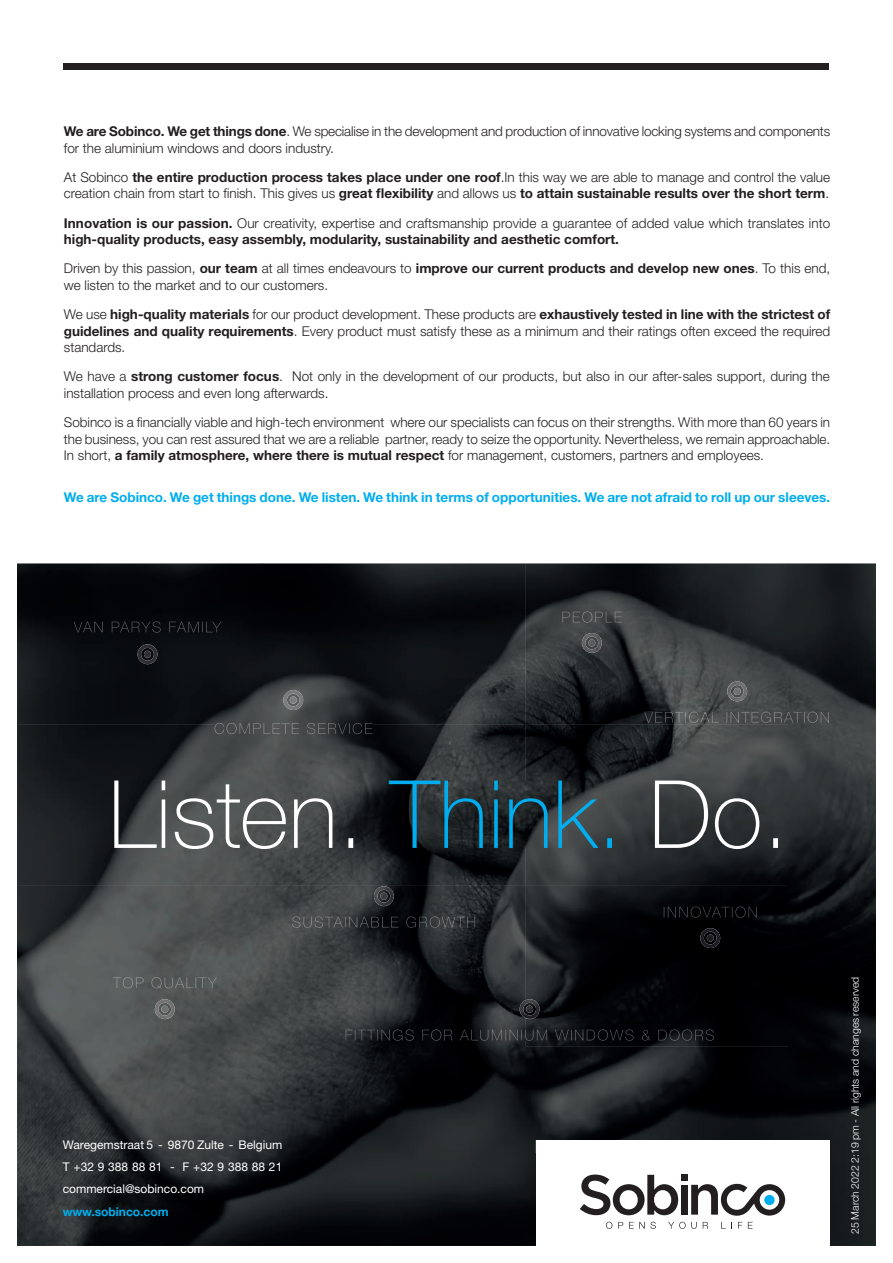
<style>
.page{position:relative;width:893px;height:1263px;background:#fff}
.page>*{position:absolute;margin:0;border:0;box-sizing:border-box;transform-origin:0 0}
.t1{font:300 13.5px/16.5px "Helvetica Neue LT Std";color:#231f20}
.t2{font:700 13.5px/16.5px "Helvetica Neue LT Std";color:#231f20}
.t3{font:700 13.5px "Helvetica Neue LT Std";color:#00aeef}
.t4{font:12px/22.2px "Helvetica Neue LT Std";color:#fff;text-align:justify}
.t5{font:700 12px "Helvetica Neue";color:#00aeef}
.t6{font:300 10.5px "Helvetica Neue LT Std";color:#fff}
.s1{font-weight:700}
.s2{font-weight:300}
</style>
<div class="page">
<img style="left:18px;top:563px;width:770px;height:483px">
<img style="left:788px;top:563px;width:87px;height:682px">
<img style="left:18px;top:1046px;width:507px;height:199px">
<img style="left:525px;top:1046px;width:263px;height:107px">
<img style="left:525px;top:1153px;width:11px;height:92px">
<img style="left:114px;top:780px;width:239px;height:69px">
<img style="left:389px;top:780px;width:234px;height:68px">
<img style="left:655px;top:780px;width:123px;height:69px">
<img style="left:644px;top:712px;width:185px;height:11px">
<img style="left:727px;top:681px;width:20px;height:20px">
<img style="left:562px;top:611px;width:60px;height:12px">
<img style="left:582px;top:633px;width:20px;height:20px">
<img style="left:74px;top:621px;width:147px;height:12px">
<img style="left:138px;top:644px;width:19px;height:20px">
<img style="left:214px;top:723px;width:158px;height:11px">
<img style="left:283px;top:690px;width:20px;height:20px">
<img style="left:664px;top:906px;width:93px;height:12px">
<img style="left:700px;top:928px;width:20px;height:20px">
<img style="left:346px;top:1029px;width:368px;height:12px">
<img style="left:520px;top:999px;width:20px;height:20px">
<img style="left:113px;top:977px;width:104px;height:12px">
<img style="left:155px;top:999px;width:20px;height:20px">
<img style="left:292px;top:916px;width:183px;height:12px">
<img style="left:374px;top:886px;width:20px;height:20px">
<div style="left:536px;top:1140px;width:293px;height:123px;background:#fff"></div>
<svg style="left:580px;top:1174px;width:205px;height:42px"></svg>
<div style="left:681px;top:1175px;width:7px;height:6px;background:#231f20"></div>
<svg style="left:606px;top:1222px;width:6px;height:7px"></svg>
<svg style="left:618px;top:1222px;width:5px;height:7px"></svg>
<svg style="left:629px;top:1222px;width:27px;height:7px"></svg>
<svg style="left:668px;top:1222px;width:29px;height:7px"></svg>
<svg style="left:703px;top:1222px;width:5px;height:7px"></svg>
<svg style="left:721px;top:1222px;width:11px;height:7px"></svg>
<svg style="left:738px;top:1222px;width:4px;height:7px"></svg>
<svg style="left:748px;top:1222px;width:5px;height:7px"></svg>
<div style="left:764px;top:1195px;width:11px;height:10px;background:#00aeef;border-radius:50%"></div>
<div style="left:64px;top:64px;width:765px;height:6px;background:#231f20"></div>
<p class="t1" style="left:64px;top:123px;width:768px"><span class="s1">We are Sobinco. We get things done</span>. We specialise in the development and production of innovative locking systems and components for the aluminium windows and doors industry.</p>
<p class="t1" style="left:64px;top:169px;width:768px">At Sobinco <span class="s1">the entire production process takes place under one roof</span>.In this way we are able to manage and control the value creation chain from start to finish. This gives us <span class="s1">great flexibility</span> and allows us <span class="s1">to attain sustainable results over the short term</span>.</p>
<p class="t2" style="left:64px;top:214px;width:768px">Innovation is our passion. <span class="s2">Our creativity, expertise and craftsmanship provide a guarantee of added value which translates into </span>high-quality products, easy assembly, modularity, sustainability and aesthetic comfort.</p>
<p class="t1" style="left:64px;top:260px;width:768px">Driven by this passion, <span class="s1">our team</span> at all times endeavours to <span class="s1">improve our current products and develop new ones</span>. To this end, we listen to the market and to our customers.</p>
<p class="t1" style="left:64px;top:306px;width:768px;text-align:justify">We use <span class="s1">high-quality materials</span> for our product development. These products are <span class="s1">exhaustively tested in line with the strictest of guidelines and quality requirements</span>. Every product must satisfy these as a minimum and their ratings often exceed the required standards.</p>
<p class="t1" style="left:64px;top:368px;width:767px">We have a <span class="s1">strong customer focus</span>. Not only in the development of our products, but also in our after-sales support, during the installation process and even long afterwards.</p>
<p class="t1" style="left:64px;top:414px;width:768px;text-align:justify">Sobinco is a financially viable and high-tech environment where our specialists can focus on their strengths. With more than 60 years in the business, you can rest assured that we are a reliable partner, ready to seize the opportunity. Nevertheless, we remain approachable.<br>In short, <span class="s1">a family atmosphere, where there is mutual respect</span> for management, customers, partners and employees.</p>
<p class="t3" style="left:64px;top:489px;width:768px">We are Sobinco. We get things done. We listen. We think in terms of opportunities. We are not afraid to roll up our sleeves.</p>
<p class="t4" style="left:63px;top:1133px;width:221px">Waregemstraat 5 - 9870 Zulte - Belgium T +32 9 388 88 81 - F +32 9 388 88 21 commercial@sobinco.com</p>
<p class="t5" style="left:63px;top:1202px;width:107px">www.sobinco.com</p>
<p class="t6" style="left:849px;top:1233px;width:258px;rotate:-90deg">25 March 2022 2:19 pm - All rights and changes reserved</p>
</div>
